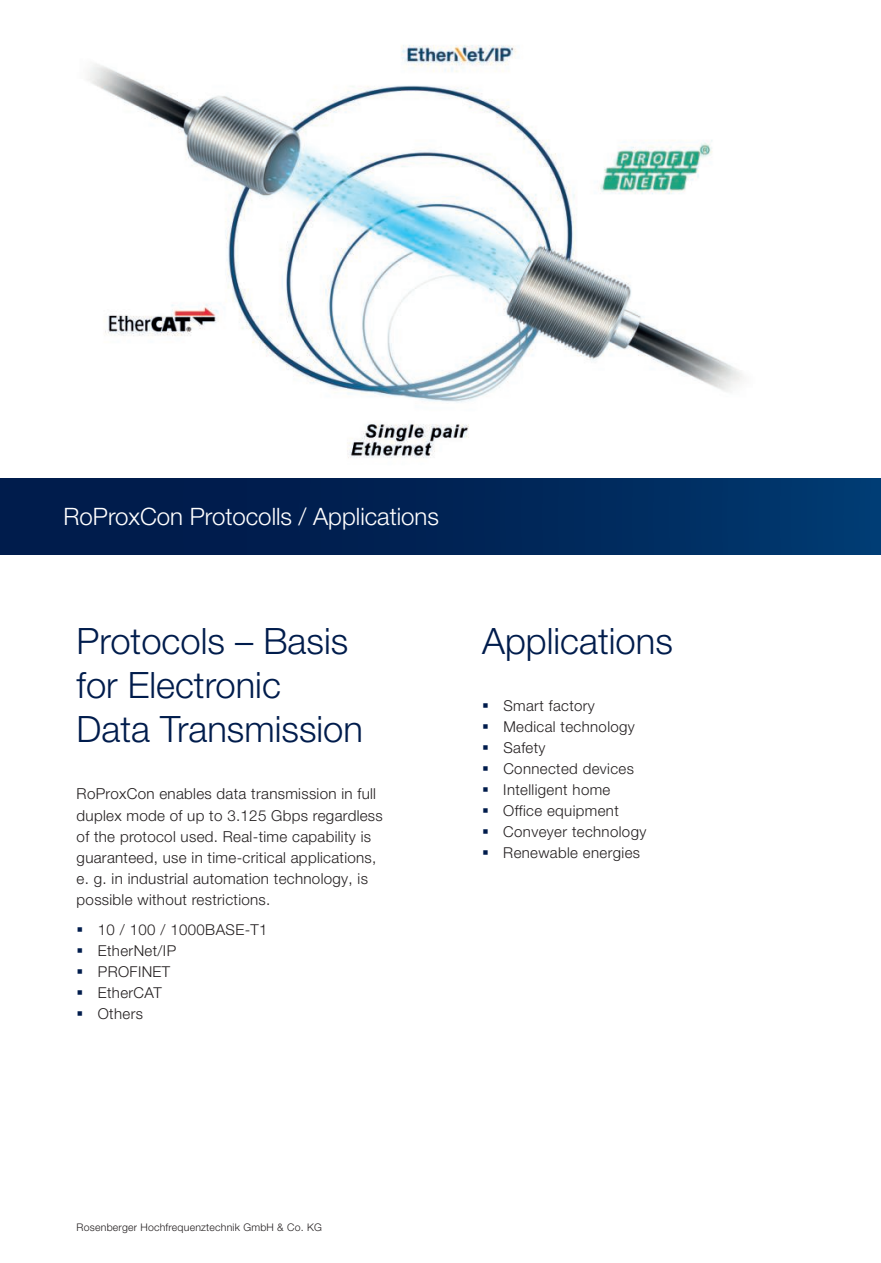
<style>
.page{position:relative;width:881px;height:1263px;background:#fff}
.page>*{position:absolute;margin:0;border:0;box-sizing:border-box;transform-origin:0 0}
.t1{font:300 36.3px/44px "Helvetica Neue LT Pro";color:#001c4c}
.t2{font:300 24px "Helvetica Neue LT Pro";color:#fff}
.t3{font:300 15.15px/21.1px "Helvetica Neue LT Pro";letter-spacing:.02em;color:#231f20}
.t4{font:300 15px "Helvetica Neue LT Pro";letter-spacing:.025em;color:#231f20}
.t5{font:300 10.5px "Helvetica Neue LT Pro";letter-spacing:.02em;color:#231f20}
.s1{color:#001c4c}
</style>
<div class="page">
<img style="left:87px;top:45px;width:657px;height:413px">
<div style="left:0;top:478px;width:880px;height:77px;background:linear-gradient(to right,#001544,#00376d)"></div>
<h2 class="t2" style="left:63px;top:502px;width:377px">RoProxCon Protocolls / Applications</h2>
<h1 class="t1" style="left:77px;top:618px;width:288px">Protocols – Basis for Electronic<br>Data Transmission</h1>
<p class="t3" style="left:77px;top:783px;width:307px">RoProxCon enables data transmission in full duplex mode of up to 3.125 Gbps regardless of the protocol used. Real-time capability is guaranteed, use in time-critical applications, e. g. in industrial automation technology, is possible without restrictions.</p>
<p class="t4" style="left:77px;top:920px;width:192px"><span class="s1">▪</span> 10 / 100 / 1000BASE-T1</p>
<p class="t4" style="left:77px;top:941px;width:101px"><span class="s1">▪</span> EtherNet/IP</p>
<p class="t4" style="left:76px;top:962px;width:95px"><span class="s1">▪</span> PROFINET</p>
<p class="t4" style="left:76px;top:983px;width:87px"><span class="s1">▪</span> EtherCAT</p>
<p class="t4" style="left:76px;top:1004px;width:68px"><span class="s1">▪</span> Others</p>
<h1 class="t1" style="left:482px;top:618px;width:192px">Applications</h1>
<p class="t4" style="left:482px;top:697px;width:114px"><span class="s1">▪</span> Smart factory</p>
<p class="t4" style="left:482px;top:718px;width:154px"><span class="s1">▪</span> Medical technology</p>
<p class="t4" style="left:482px;top:739px;width:65px"><span class="s1">▪</span> Safety</p>
<p class="t4" style="left:482px;top:760px;width:153px"><span class="s1">▪</span> Connected devices</p>
<p class="t4" style="left:482px;top:781px;width:130px"><span class="s1">▪</span> Intelligent home</p>
<p class="t4" style="left:482px;top:802px;width:138px"><span class="s1">▪</span> Office equipment</p>
<p class="t4" style="left:482px;top:823px;width:166px"><span class="s1">▪</span> Conveyer technology</p>
<p class="t4" style="left:482px;top:844px;width:159px"><span class="s1">▪</span> Renewable energies</p>
<p class="t5" style="left:77px;top:1221px;width:246px">Rosenberger Hochfrequenztechnik GmbH &amp; Co. KG</p>
</div>
